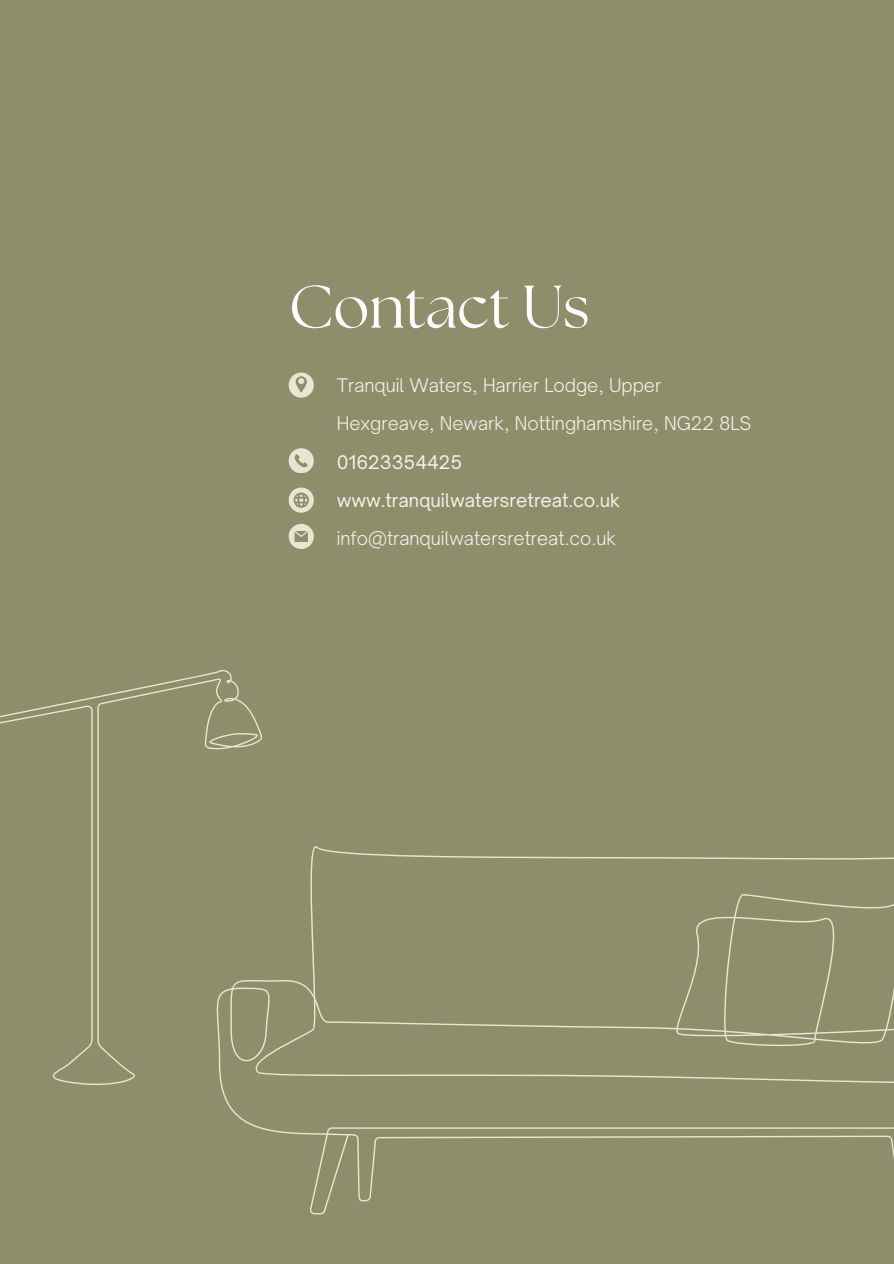
<style>
.page{position:relative;width:894px;height:1264px;background:#fff}
.page>*{position:absolute;margin:0;border:0;box-sizing:border-box;transform-origin:0 0}
.t1{font:60px "The Seasons";color:#fff}
.t2{font:300 18px/38.2px "Open Sauce One";color:#f4f0ec}
.t3{font:18px "Open Sauce One";color:#f4f0ec}
</style>
<div class="page">
<div style="left:0;top:0;width:893px;height:1263px;background:#8f8e6a"></div>
<svg style="left:288px;top:372px;width:25px;height:25px"></svg>
<svg style="left:288px;top:448px;width:25px;height:25px"></svg>
<svg style="left:288px;top:487px;width:25px;height:25px"></svg>
<svg style="left:288px;top:524px;width:25px;height:24px"></svg>
<svg style="left:0;top:669px;width:262px;height:416px"></svg>
<svg style="left:216px;top:845px;width:677px;height:369px"></svg>
<h1 class="t1" style="left:289px;top:279px;width:302px">Contact Us</h1>
<p class="t2" style="left:336px;top:366px;width:416px">Tranquil Waters, Harrier Lodge, Upper<br>Hexgreave, Newark, Nottinghamshire, NG22 8LS</p>
<p class="t3" style="left:336px;top:450px;width:127px">01623354425</p>
<p class="t3" style="left:336px;top:489px;width:285px">www.tranquilwatersretreat.co.uk</p>
<p class="t2" style="left:336px;top:519px;width:281px">info@tranquilwatersretreat.co.uk</p>
</div>
